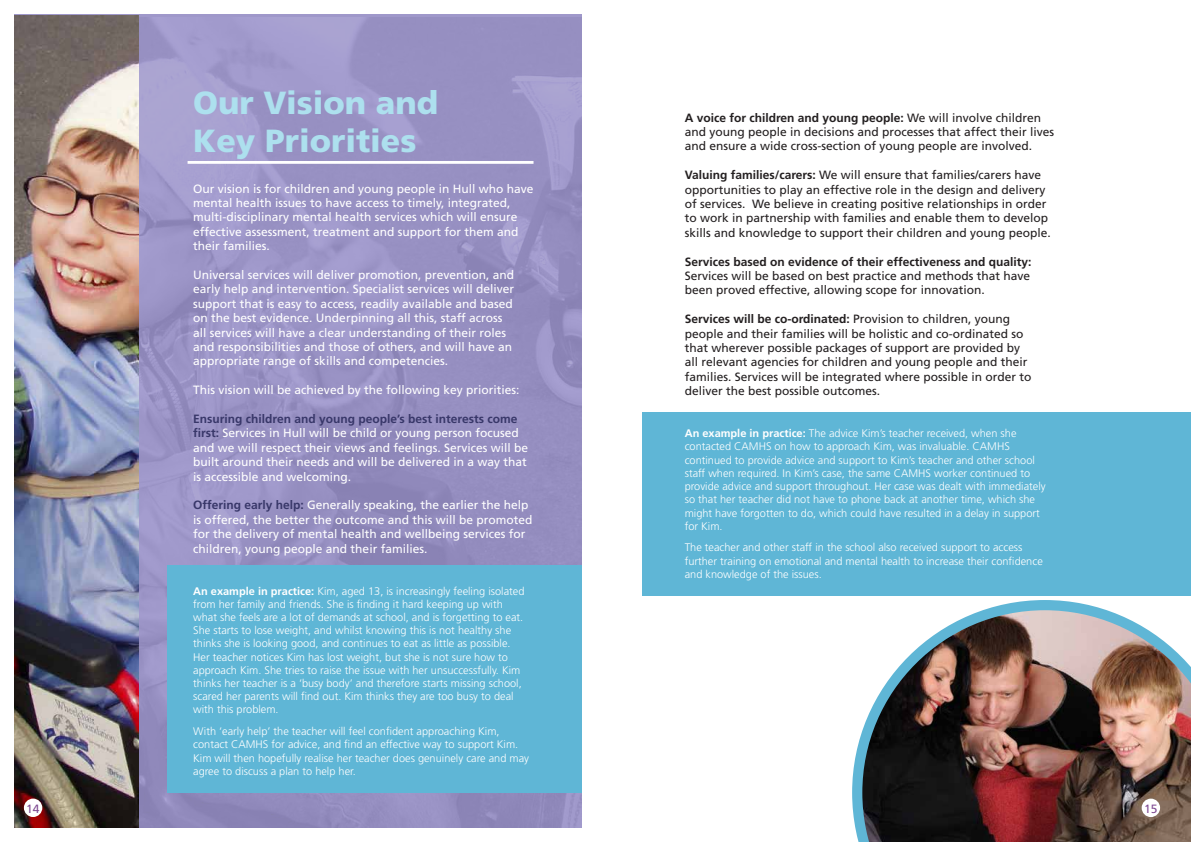
<style>
.page{position:relative;width:1191px;height:842px;background:#fff}
.page>*{position:absolute;margin:0;border:0;box-sizing:border-box;transform-origin:0 0}
.t1{font:900 32px/38.4px "Frutiger";color:#ade0ee}
.t2{font:12px/14.4px "Frutiger";color:#fff}
.t3{font:12px/14.4px "Frutiger";color:#231f20}
.t4{font:700 12px "Frutiger";color:#231f20}
.t5{font:12px "Frutiger";color:#7f4a92}
.t6{font:300 11px/13.2px "Frutiger";color:#fff}
.s1{font-weight:700;color:#383769}
.s2{font-weight:700}
</style>
<div class="page">
<div style="left:642px;top:412px;width:549px;height:183px;background:#5fb6d6"></div>
<img style="left:852px;top:600px;width:339px;height:242px">
<img style="left:139px;top:17px;width:442px;height:811px">
<div style="left:167px;top:566px;width:414px;height:227px;background:#5fb6d6"></div>
<hr style="left:188px;top:161px;width:345px;height:3px;background:#fff">
<img style="left:14px;top:15px;width:125px;height:813px">
<div style="left:1141px;top:799px;width:19px;height:18px;background:#fff;border-radius:50%"></div>
<div style="left:24px;top:798px;width:18px;height:19px;background:#fff;border-radius:50%"></div>
<h1 class="t1" style="left:193px;top:83px;width:246px">Our Vision and<br>Key Priorities</h1>
<p class="t2" style="left:193px;top:181px;width:342px">Our vision is for children and young people in Hull who have mental health issues to have access to timely, integrated, multi-disciplinary mental health services which will ensure effective assessment, treatment and support for them and their families.</p>
<p class="t2" style="left:193px;top:268px;width:322px">Universal services will deliver promotion, prevention, and early help and intervention. Specialist services will deliver support that is easy to access, readily available and based on the best evidence. Underpinning all this, staff across all services will have a clear understanding of their roles and responsibilities and those of others, and will have an appropriate range of skills and competencies.</p>
<p class="t2" style="left:193px;top:383px;width:328px">This vision will be achieved by the following key priorities:</p>
<p class="t2" style="left:193px;top:412px;width:336px"><span class="s1">Ensuring children and young people’s best interests come first:</span> Services in Hull will be child or young person focused and we will respect their views and feelings. Services will be built around their needs and will be delivered in a way that is accessible and welcoming.</p>
<p class="t2" style="left:193px;top:498px;width:341px"><span class="s1">Offering early help:</span> Generally speaking, the earlier the help is offered, the better the outcome and this will be promoted for the delivery of mental health and wellbeing services for children, young people and their families.</p>
<p class="t6" style="left:193px;top:584px;width:333px"><span class="s2">An example in practice:</span> Kim, aged 13, is increasingly feeling isolated from her family and friends. She is finding it hard keeping up with what she feels are a lot of demands at school, and is forgetting to eat.<br>She starts to lose weight, and whilst knowing this is not healthy she thinks she is looking good, and continues to eat as little as possible.<br>Her teacher notices Kim has lost weight, but she is not sure how to approach Kim. She tries to raise the issue with her unsuccessfully. Kim thinks her teacher is a ‘busy body’ and therefore starts missing school, scared her parents will find out. Kim thinks they are too busy to deal with this problem.</p>
<p class="t6" style="left:193px;top:725px;width:337px">With ‘early help’ the teacher will feel confident approaching Kim, contact CAMHS for advice, and find an effective way to support Kim.<br>Kim will then hopefully realise her teacher does genuinely care and may agree to discuss a plan to help her.</p>
<p class="t3" style="left:684px;top:110px;width:371px"><span class="s2">A voice for children and young people:</span> We will involve children and young people in decisions and processes that affect their lives and ensure a wide cross-section of young people are involved.</p>
<p class="t3" style="left:684px;top:168px;width:368px"><span class="s2">Valuing families/carers:</span> We will ensure that families/carers have opportunities to play an effective role in the design and delivery of services. We believe in creating positive relationships in order to work in partnership with families and enable them to develop skills and knowledge to support their children and young people.</p>
<p class="t4" style="left:684px;top:254px;width:348px">Services based on evidence of their effectiveness and quality:</p>
<p class="t3" style="left:684px;top:269px;width:347px">Services will be based on best practice and methods that have been proved effective, allowing scope for innovation.</p>
<p class="t3" style="left:684px;top:312px;width:348px"><span class="s2">Services will be co-ordinated:</span> Provision to children, young people and their families will be holistic and co-ordinated so that wherever possible packages of support are provided by all relevant agencies for children and young people and their families. Services will be integrated where possible in order to deliver the best possible outcomes.</p>
<p class="t6" style="left:684px;top:427px;width:362px"><span class="s2">An example in practice:</span> The advice Kim’s teacher received, when she contacted CAMHS on how to approach Kim, was invaluable. CAMHS continued to provide advice and support to Kim’s teacher and other school staff when required. In Kim’s case, the same CAMHS worker continued to provide advice and support throughout. Her case was dealt with immediately so that her teacher did not have to phone back at another time, which she might have forgotten to do, which could have resulted in a delay in support for Kim.</p>
<p class="t6" style="left:684px;top:541px;width:359px">The teacher and other staff in the school also received support to access further training on emotional and mental health to increase their confidence and knowledge of the issues.</p>
<p class="t5" style="left:26px;top:802px;width:15px">14</p>
<p class="t5" style="left:1144px;top:802px;width:15px">15</p>
</div>
